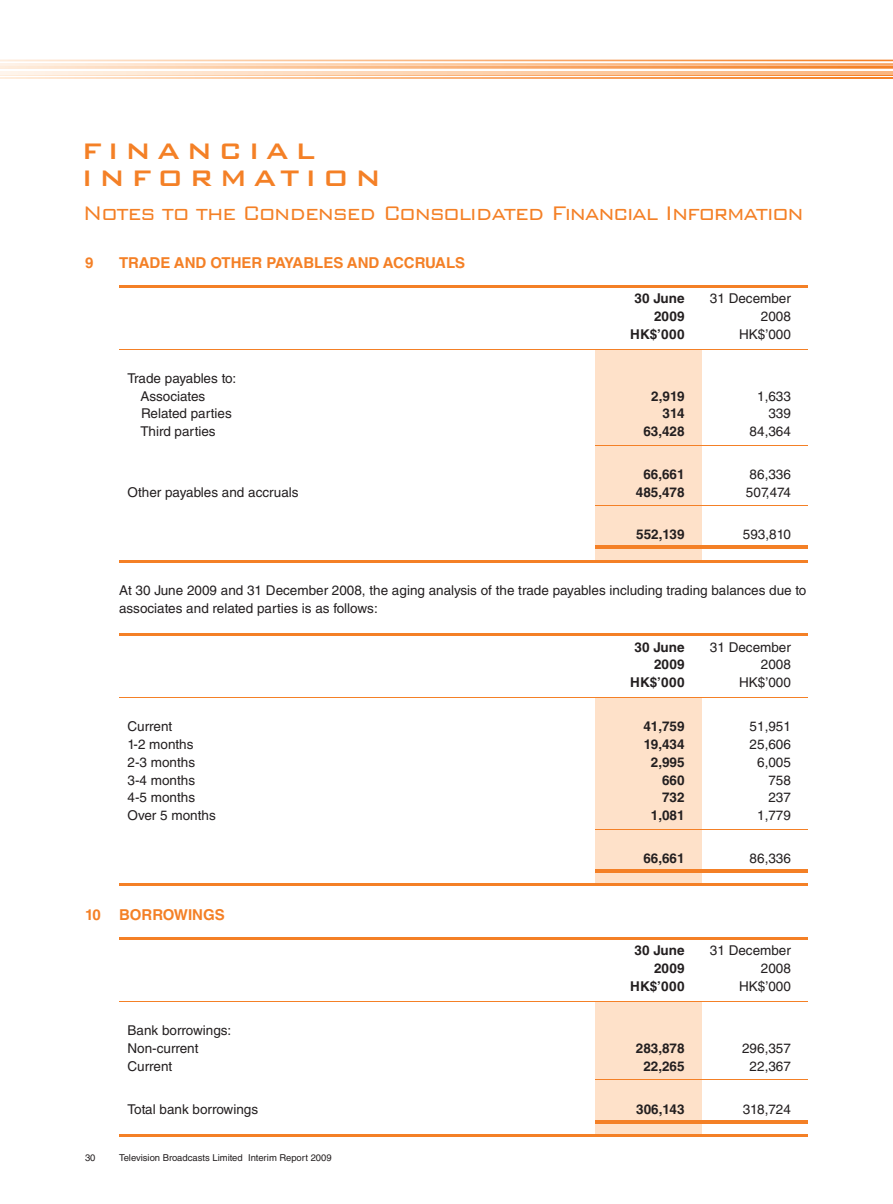
<style>
.page{position:relative;width:893px;height:1204px;background:#fff}
.page>*{position:absolute;margin:0;border:0;box-sizing:border-box;transform-origin:0 0}
.t1{font:500 30px/27px "Bank Gothic BT";letter-spacing:.2em;color:#f48026}
.t2{font:300 26.25px "Bank Gothic BT";letter-spacing:-.05em;color:#f48026;scale:.9 1}
.t3{font:700 15px "Helvetica LT Std";color:#f48026}
.t4{font:13.5px/17.7px "Helvetica LT Std";color:#231f20}
.t5{font:700 13.5px "Helvetica LT Std";color:#231f20}
.t6{font:9.45px "Helvetica LT Std";color:#231f20}
</style>
<div class="page">
<img style="left:0;top:61px;width:893px;height:17px">
<img style="left:0;top:59px;width:893px;height:2px">
<img style="left:0;top:66px;width:893px;height:3px">
<img style="left:0;top:74px;width:893px;height:1px">
<img style="left:0;top:78px;width:893px;height:1px">
<img style="left:0;top:63px;width:893px;height:3px">
<img style="left:0;top:72px;width:893px;height:2px">
<hr style="left:119px;top:285px;width:689px;height:2px;background:#f48026">
<div style="left:595px;top:349px;width:107px;height:211px;background:#fee1c9"></div>
<hr style="left:119px;top:349px;width:689px;height:1px;background:#f48026">
<hr style="left:595px;top:445px;width:213px;height:1px;background:#f48026">
<hr style="left:595px;top:505px;width:213px;height:1px;background:#f48026">
<hr style="left:595px;top:546px;width:213px;height:3px;background:#f48026">
<hr style="left:119px;top:560px;width:689px;height:2px;background:#f48026">
<hr style="left:119px;top:633px;width:689px;height:3px;background:#f48026">
<div style="left:595px;top:697px;width:107px;height:187px;background:#fee1c9"></div>
<hr style="left:119px;top:697px;width:689px;height:1px;background:#f48026">
<hr style="left:595px;top:828px;width:213px;height:1px;background:#f48026">
<hr style="left:595px;top:869px;width:213px;height:3px;background:#f48026">
<hr style="left:119px;top:883px;width:689px;height:2px;background:#f48026">
<hr style="left:119px;top:937px;width:689px;height:2px;background:#f48026">
<div style="left:595px;top:1001px;width:107px;height:133px;background:#fee1c9"></div>
<hr style="left:119px;top:1001px;width:689px;height:1px;background:#f48026">
<hr style="left:595px;top:1079px;width:213px;height:1px;background:#f48026">
<hr style="left:595px;top:1119px;width:213px;height:3px;background:#f48026">
<hr style="left:119px;top:1133px;width:689px;height:3px;background:#f48026">
<h1 class="t1" style="left:81px;top:137px;width:301px">FINANCIAL<br>INFORMATION</h1>
<h2 class="t2" style="left:83px;top:199px;width:802px">Notes to the Condensed Consolidated Financial Information</h2>
<p class="t3" style="left:85px;top:257px;width:10px">9</p>
<p class="t3" style="left:119px;top:257px;width:348px">TRADE AND OTHER PAYABLES AND ACCRUALS</p>
<p class="t5" style="left:635px;top:293px;width:52px">30 June</p>
<p class="t4" style="left:710px;top:291px;width:83px">31 December</p>
<p class="t5" style="left:654px;top:311px;width:32px">2009</p>
<p class="t4" style="left:761px;top:308px;width:32px">2008</p>
<p class="t5" style="left:630px;top:328px;width:56px">HK$’000</p>
<p class="t4" style="left:739px;top:326px;width:53px">HK$’000</p>
<p class="t4" style="left:140px;top:371px;width:98px;text-indent:-13px">Trade payables to:<br>Associates</p>
<p class="t5" style="left:651px;top:390px;width:35px">2,919</p>
<p class="t4" style="left:757px;top:388px;width:35px">1,633</p>
<p class="t4" style="left:141px;top:406px;width:92px">Related parties</p>
<p class="t5" style="left:663px;top:408px;width:24px">314</p>
<p class="t4" style="left:768px;top:406px;width:24px">339</p>
<p class="t4" style="left:140px;top:424px;width:77px">Third parties</p>
<p class="t5" style="left:643px;top:426px;width:43px">63,428</p>
<p class="t4" style="left:750px;top:424px;width:43px">84,364</p>
<p class="t5" style="left:643px;top:469px;width:43px">66,661</p>
<p class="t4" style="left:750px;top:467px;width:43px">86,336</p>
<p class="t4" style="left:128px;top:484px;width:173px">Other payables and accruals</p>
<p class="t5" style="left:636px;top:486px;width:50px">485,478</p>
<p class="t4" style="left:746px;top:484px;width:46px">507,474</p>
<p class="t5" style="left:636px;top:529px;width:50px">552,139</p>
<p class="t4" style="left:743px;top:527px;width:50px">593,810</p>
<p class="t4" style="left:119px;top:583px;width:689px">At 30 June 2009 and 31 December 2008, the aging analysis of the trade payables including trading balances due to associates and related parties is as follows:</p>
<p class="t5" style="left:635px;top:641px;width:52px">30 June</p>
<p class="t4" style="left:710px;top:639px;width:83px">31 December</p>
<p class="t5" style="left:654px;top:659px;width:32px">2009</p>
<p class="t4" style="left:761px;top:657px;width:32px">2008</p>
<p class="t5" style="left:630px;top:677px;width:56px">HK$’000</p>
<p class="t4" style="left:739px;top:675px;width:53px">HK$’000</p>
<p class="t4" style="left:128px;top:719px;width:46px">Current</p>
<p class="t5" style="left:643px;top:721px;width:43px">41,759</p>
<p class="t4" style="left:750px;top:719px;width:43px">51,951</p>
<p class="t4" style="left:128px;top:737px;width:67px">1-2 months</p>
<p class="t5" style="left:644px;top:739px;width:42px">19,434</p>
<p class="t4" style="left:750px;top:737px;width:43px">25,606</p>
<p class="t4" style="left:128px;top:754px;width:69px">2-3 months</p>
<p class="t5" style="left:651px;top:756px;width:35px">2,995</p>
<p class="t4" style="left:757px;top:754px;width:35px">6,005</p>
<p class="t4" style="left:128px;top:772px;width:69px">3-4 months</p>
<p class="t5" style="left:662px;top:774px;width:24px">660</p>
<p class="t4" style="left:768px;top:772px;width:24px">758</p>
<p class="t4" style="left:128px;top:790px;width:69px">4-5 months</p>
<p class="t5" style="left:662px;top:792px;width:24px">732</p>
<p class="t4" style="left:768px;top:790px;width:24px">237</p>
<p class="t4" style="left:128px;top:808px;width:90px">Over 5 months</p>
<p class="t5" style="left:651px;top:810px;width:35px">1,081</p>
<p class="t4" style="left:757px;top:808px;width:35px">1,779</p>
<p class="t5" style="left:643px;top:852px;width:43px">66,661</p>
<p class="t4" style="left:750px;top:850px;width:43px">86,336</p>
<p class="t3" style="left:85px;top:909px;width:141px">10 BORROWINGS</p>
<p class="t4" style="left:128px;top:1023px;width:105px">Bank borrowings:<br>Non-current</p>
<p class="t5" style="left:635px;top:945px;width:52px">30 June</p>
<p class="t4" style="left:710px;top:943px;width:83px">31 December</p>
<p class="t5" style="left:654px;top:963px;width:32px">2009</p>
<p class="t4" style="left:761px;top:961px;width:32px">2008</p>
<p class="t5" style="left:630px;top:980px;width:56px">HK$’000</p>
<p class="t4" style="left:739px;top:978px;width:53px">HK$’000</p>
<p class="t5" style="left:636px;top:1043px;width:50px">283,878</p>
<p class="t4" style="left:742px;top:1040px;width:50px">296,357</p>
<p class="t4" style="left:128px;top:1058px;width:46px">Current</p>
<p class="t5" style="left:643px;top:1060px;width:43px">22,265</p>
<p class="t4" style="left:750px;top:1058px;width:43px">22,367</p>
<p class="t4" style="left:128px;top:1101px;width:132px">Total bank borrowings</p>
<p class="t5" style="left:636px;top:1103px;width:50px">306,143</p>
<p class="t4" style="left:743px;top:1101px;width:50px">318,724</p>
<p class="t6" style="left:85px;top:1154px;width:12px">30</p>
<p class="t6" style="left:119px;top:1154px;width:214px">Television Broadcasts Limited Interim Report 2009</p>
</div>
